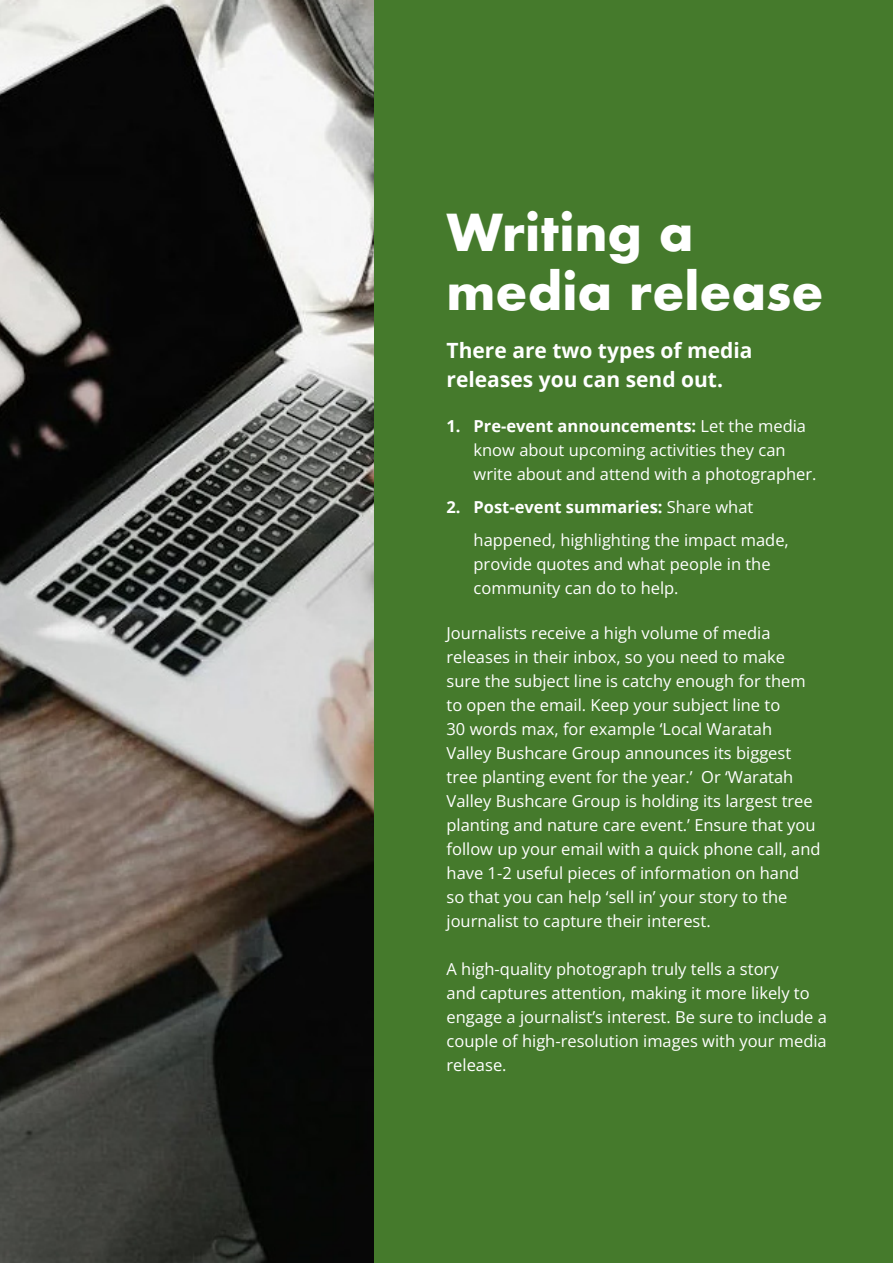
<style>
.page{position:relative;width:893px;height:1263px;background:#fff}
.page>*{position:absolute;margin:0;border:0;box-sizing:border-box;transform-origin:0 0}
.t1{font:700 49.5px/59.4px "Futura";color:#fff}
.t2{font:700 21px/28.5px "Open Sans";color:#fff}
.t3{font:16.5px/24px "Open Sans";color:#fff}
.s1{font-weight:700}
</style>
<div class="page">
<img style="left:0;top:0;width:374px;height:1263px">
<div style="left:374px;top:0;width:519px;height:1263px;background:#457a2c"></div>
<h1 class="t1" style="left:447px;top:202px;width:378px">Writing a media release</h1>
<p class="t2" style="left:447px;top:336px;width:308px">There are two types of media releases you can send out.</p>
<p class="t3" style="left:474px;top:413px;width:345px;text-indent:-27px"><span class="s1">1. Pre-event announcements:</span> Let the media know about upcoming activities they can write about and attend with a photographer.</p>
<p class="t3" style="left:474px;top:490px;width:317px;line-height:33px;text-indent:-27px"><span class="s1">2. Post-event summaries:</span> Share what happened, highlighting the impact made,</p>
<p class="t3" style="left:474px;top:552px;width:299px">provide quotes and what people in the community can do to help.</p>
<p class="t3" style="left:447px;top:621px;width:376px">Journalists receive a high volume of media releases in their inbox, so you need to make sure the subject line is catchy enough for them to open the email. Keep your subject line to<br>30 words max, for example ‘Local Waratah Valley Bushcare Group announces its biggest tree planting event for the year.’ Or ‘Waratah Valley Bushcare Group is holding its largest tree planting and nature care event.’ Ensure that you follow up your email with a quick phone call, and have 1-2 useful pieces of information on hand so that you can help ‘sell in’ your story to the journalist to capture their interest.</p>
<p class="t3" style="left:447px;top:957px;width:382px">A high-quality photograph truly tells a story<br>and captures attention, making it more likely to engage a journalist’s interest. Be sure to include a couple of high-resolution images with your media release.</p>
</div>
